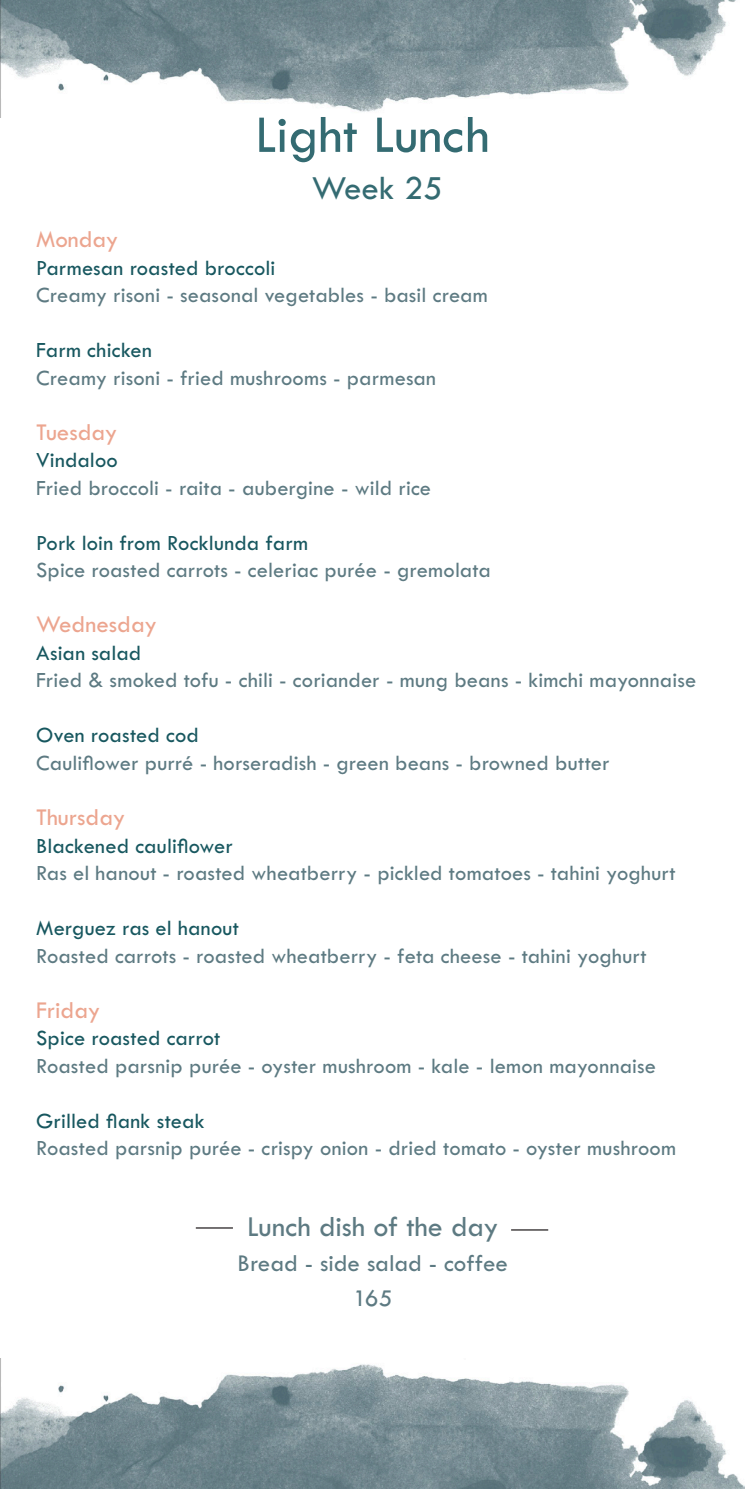
<style>
.page{position:relative;width:745px;height:1489px;background:#fff}
.page>*{position:absolute;margin:0;border:0;box-sizing:border-box;transform-origin:0 0}
.t1{font:55px "Tw Cen MT Std";color:#346b72}
.t2{font:35px "Tw Cen MT Std";color:#346b72}
.LP_ITEM_INFO{font:30px "Tw Cen MT Std";color:#5d7a82}
.Les_Mange{font:25px "Tw Cen MT Std";color:#eca58f}
.LP_ITEM_INFO-2{font:25px "Tw Cen MT Std";letter-spacing:-.005em;color:#5d7a82}
.LP_ITEM_INFO-3{font:22.5px "Tw Cen MT Std";letter-spacing:.005em;color:#5d7a82}
.LP_ITEM_LIST{font:22.5px "Tw Cen MT Std";letter-spacing:.005em;color:#17575f}
.LP_ITEM_LIST-2{font:22.5px "Tw Cen MT Std";color:#5d7a82}
</style>
<div class="page">
<img style="left:0;top:1358px;width:744px;height:130px">
<img style="left:0;top:0;width:736px;height:117px">
<hr style="left:196px;top:1227px;width:37px;height:1px;background:#231f20">
<hr style="left:510px;top:1229px;width:38px;height:1px;background:#231f20">
<p class="t1" style="left:255px;top:106px;width:236px">Light Lunch</p>
<p class="t2" style="left:311px;top:170px;width:132px">Week 25</p>
<p class="Les_Mange" style="left:36px;top:226px;width:84px">Monday</p>
<p class="LP_ITEM_LIST" style="left:36px;top:256px;width:241px">Parmesan roasted broccoli</p>
<p class="LP_ITEM_LIST-2" style="left:36px;top:283px;width:453px">Creamy risoni - seasonal vegetables - basil cream</p>
<p class="LP_ITEM_LIST" style="left:36px;top:338px;width:117px">Farm chicken</p>
<p class="LP_ITEM_INFO-3" style="left:36px;top:366px;width:401px">Creamy risoni - fried mushrooms - parmesan</p>
<p class="Les_Mange" style="left:36px;top:419px;width:83px">Tuesday</p>
<p class="LP_ITEM_LIST" style="left:36px;top:448px;width:83px">Vindaloo</p>
<p class="LP_ITEM_LIST-2" style="left:36px;top:476px;width:396px">Fried broccoli - raita - aubergine - wild rice</p>
<p class="LP_ITEM_LIST" style="left:36px;top:531px;width:273px">Pork loin from Rocklunda farm</p>
<p class="LP_ITEM_INFO-3" style="left:36px;top:558px;width:456px">Spice roasted carrots - celeriac purée - gremolata</p>
<p class="Les_Mange" style="left:36px;top:611px;width:122px">Wednesday</p>
<p class="LP_ITEM_LIST" style="left:36px;top:641px;width:107px">Asian salad</p>
<p class="LP_ITEM_INFO-3" style="left:36px;top:668px;width:661px">Fried &amp; smoked tofu - chili - coriander - mung beans - kimchi mayonnaise</p>
<p class="LP_ITEM_LIST" style="left:36px;top:723px;width:164px">Oven roasted cod</p>
<p class="LP_ITEM_INFO-3" style="left:36px;top:751px;width:574px">Cauliflower purré - horseradish - green beans - browned butter</p>
<p class="Les_Mange" style="left:36px;top:804px;width:91px">Thursday</p>
<p class="LP_ITEM_LIST" style="left:36px;top:833px;width:198px">Blackened cauliflower</p>
<p class="LP_ITEM_INFO-3" style="left:36px;top:861px;width:640px">Ras el hanout - roasted wheatberry - pickled tomatoes - tahini yoghurt</p>
<p class="LP_ITEM_LIST" style="left:36px;top:916px;width:204px">Merguez ras el hanout</p>
<p class="LP_ITEM_INFO-3" style="left:36px;top:943px;width:611px">Roasted carrots - roasted wheatberry - feta cheese - tahini yoghurt</p>
<p class="Les_Mange" style="left:36px;top:996px;width:66px">Friday</p>
<p class="LP_ITEM_LIST" style="left:36px;top:1026px;width:185px">Spice roasted carrot</p>
<p class="LP_ITEM_INFO-3" style="left:36px;top:1053px;width:621px">Roasted parsnip purée - oyster mushroom - kale - lemon mayonnaise</p>
<p class="LP_ITEM_LIST" style="left:36px;top:1108px;width:170px">Grilled flank steak</p>
<p class="LP_ITEM_INFO-3" style="left:36px;top:1136px;width:641px">Roasted parsnip purée - crispy onion - dried tomato - oyster mushroom</p>
<p class="LP_ITEM_INFO" style="left:247px;top:1210px;width:253px">Lunch dish of the day</p>
<p class="LP_ITEM_INFO-2" style="left:237px;top:1250px;width:272px">Bread - side salad - coffee</p>
<p class="LP_ITEM_INFO-2" style="left:353px;top:1285px;width:41px">165</p>
</div>
